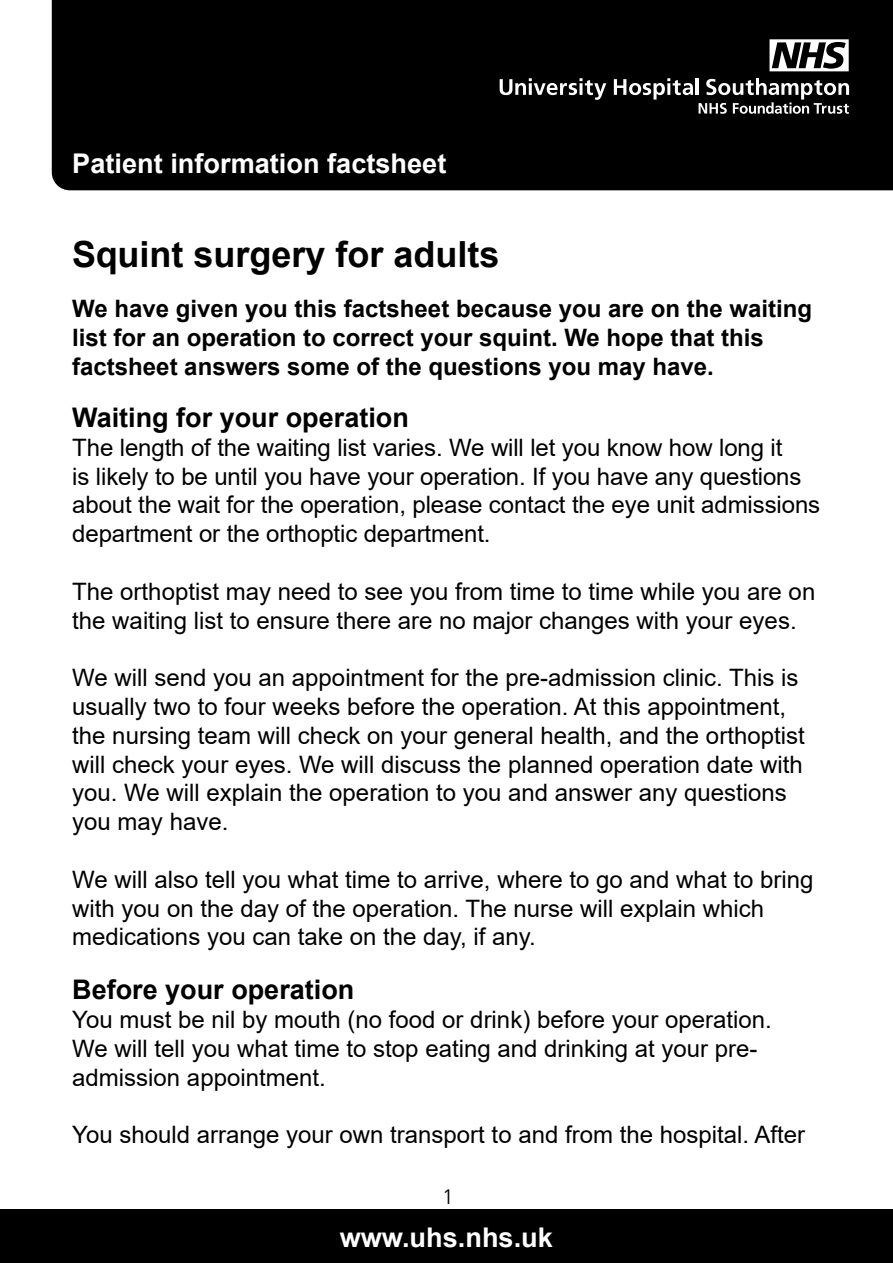
<style>
.page{position:relative;width:893px;height:1263px;background:#fff}
.page>*{position:absolute;margin:0;border:0;box-sizing:border-box;transform-origin:0 0}
.t1{font:700 36px "Arial";color:#000}
.t2{font:700 27.15px "Arial";color:#fff}
.t3{font:700 27px "Arial";color:#000}
.t4{font:24px/28.8px "Arial";color:#000}
.t5{font:700 24px/28.8px "Arial";color:#000}
.t6{font:300 21px "Frutiger LT Pro";color:#000}
</style>
<div class="page">
<div style="left:52px;top:0;width:841px;height:190px;background:#000"></div>
<div style="left:0;top:1210px;width:893px;height:53px;background:#000"></div>
<svg style="left:500px;top:78px;width:106px;height:22px"></svg>
<svg style="left:614px;top:78px;width:79px;height:22px"></svg>
<hr style="left:696px;top:78px;width:3px;height:17px;background:#fff">
<svg style="left:699px;top:78px;width:150px;height:36px"></svg>
<svg style="left:769px;top:39px;width:80px;height:32px"></svg>
<p class="t2" style="left:72px;top:144px;width:376px">Patient information factsheet</p>
<h1 class="t1" style="left:72px;top:229px;width:429px">Squint surgery for adults</h1>
<p class="t5" style="left:72px;top:295px;width:741px">We have given you this factsheet because you are on the waiting list for an operation to correct your squint. We hope that this factsheet answers some of the questions you may have.</p>
<p class="t3" style="left:72px;top:398px;width:338px">Waiting for your operation</p>
<p class="t4" style="left:72px;top:433px;width:749px">The length of the waiting list varies. We will let you know how long it<br>is likely to be until you have your operation. If you have any questions about the wait for the operation, please contact the eye unit admissions department or the orthoptic department.</p>
<p class="t4" style="left:72px;top:577px;width:744px">The orthoptist may need to see you from time to time while you are on the waiting list to ensure there are no major changes with your eyes.</p>
<p class="t4" style="left:72px;top:663px;width:734px">We will send you an appointment for the pre-admission clinic. This is usually two to four weeks before the operation. At this appointment, the nursing team will check on your general health, and the orthoptist will check your eyes. We will discuss the planned operation date with you. We will explain the operation to you and answer any questions you may have.</p>
<p class="t4" style="left:72px;top:865px;width:743px">We will also tell you what time to arrive, where to go and what to bring with you on the day of the operation. The nurse will explain which medications you can take on the day, if any.</p>
<p class="t3" style="left:72px;top:971px;width:284px">Before your operation</p>
<p class="t4" style="left:72px;top:1005px;width:701px">You must be nil by mouth (no food or drink) before your operation.<br>We will tell you what time to stop eating and drinking at your pre&shy;admission appointment.</p>
<p class="t4" style="left:72px;top:1120px;width:734px">You should arrange your own transport to and from the hospital. After</p>
<p class="t6" style="left:442px;top:1185px;width:13px">1</p>
<p class="t2" style="left:340px;top:1218px;width:215px">www.uhs.nhs.uk</p>
</div>
